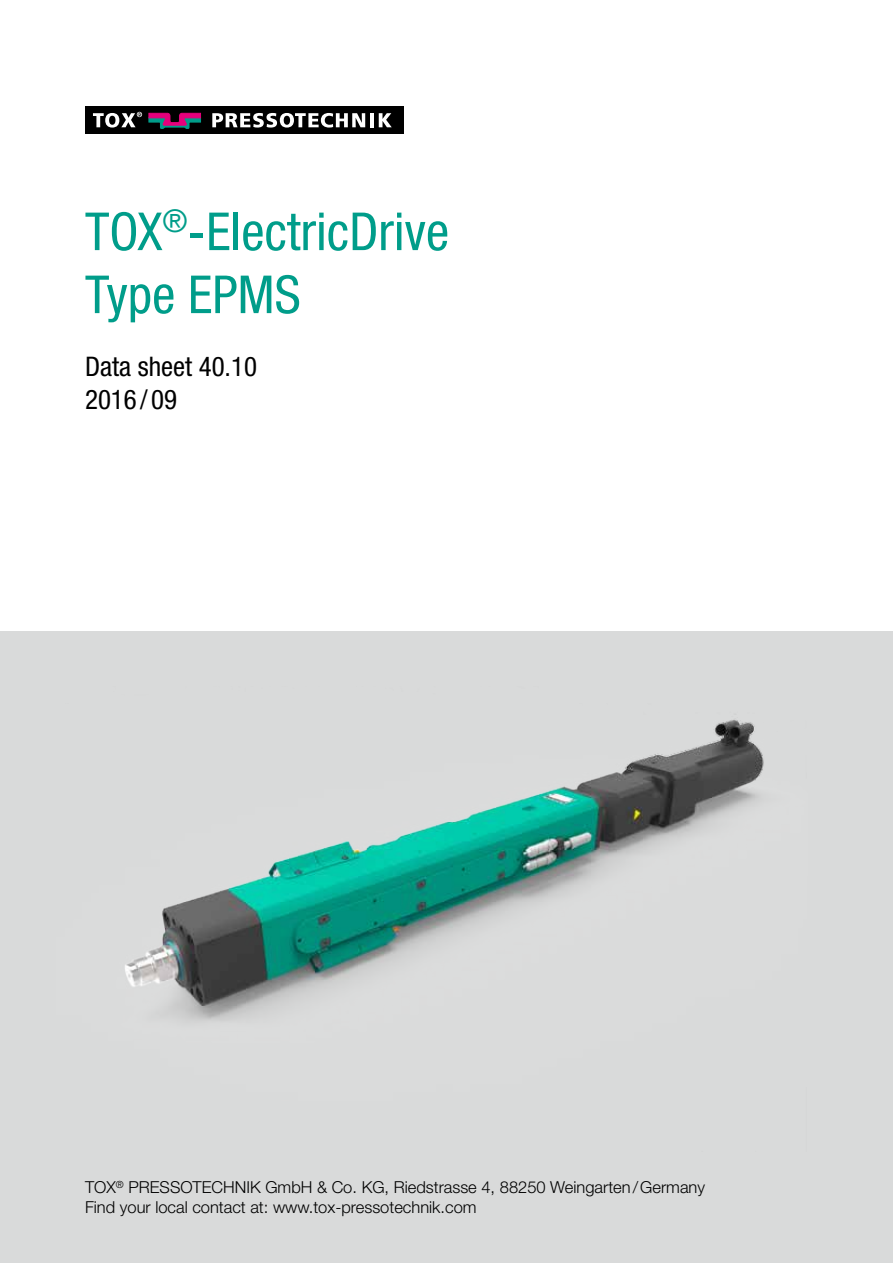
<style>
.page{position:relative;width:893px;height:1263px;background:#fff}
.page>*{position:absolute;margin:0;border:0;box-sizing:border-box;transform-origin:0 0}
.t1{font:condensed 52.5px/63px "Helvetica Neue LT Std";color:#009d8a}
.t2{font:condensed 27px/32.4px "Helvetica Neue LT Std";color:#000}
.t3{font:300 16.5px/19.8px "Helvetica Neue LT Std";color:#000}
</style>
<div class="page">
<div style="left:0;top:631px;width:893px;height:632px;background:#d9dada"></div>
<img style="left:125px;top:719px;width:639px;height:301px">
<div style="left:85px;top:106px;width:319px;height:28px;background:#000"></div>
<svg style="left:93px;top:112px;width:49px;height:16px"></svg>
<svg style="left:212px;top:113px;width:153px;height:15px"></svg>
<hr style="left:370px;top:113px;width:4px;height:14px;background:#fff">
<svg style="left:379px;top:113px;width:13px;height:14px"></svg>
<svg style="left:149px;top:113px;width:52px;height:16px"></svg>
<h1 class="t1" style="left:85px;top:200px;width:366px">TOX<sup>®</sup>-ElectricDrive<br>Type EPMS</h1>
<h2 class="t2" style="left:85px;top:351px;width:173px">Data sheet 40.10<br>2016 / 09</h2>
<p class="t3" style="left:85px;top:1177px;width:622px">TOX<sup>®</sup> PRESSOTECHNIK GmbH &amp; Co. KG, Riedstrasse 4, 88250 Weingarten/Germany<br>Find your local contact at: www.tox-pressotechnik.com</p>
</div>
